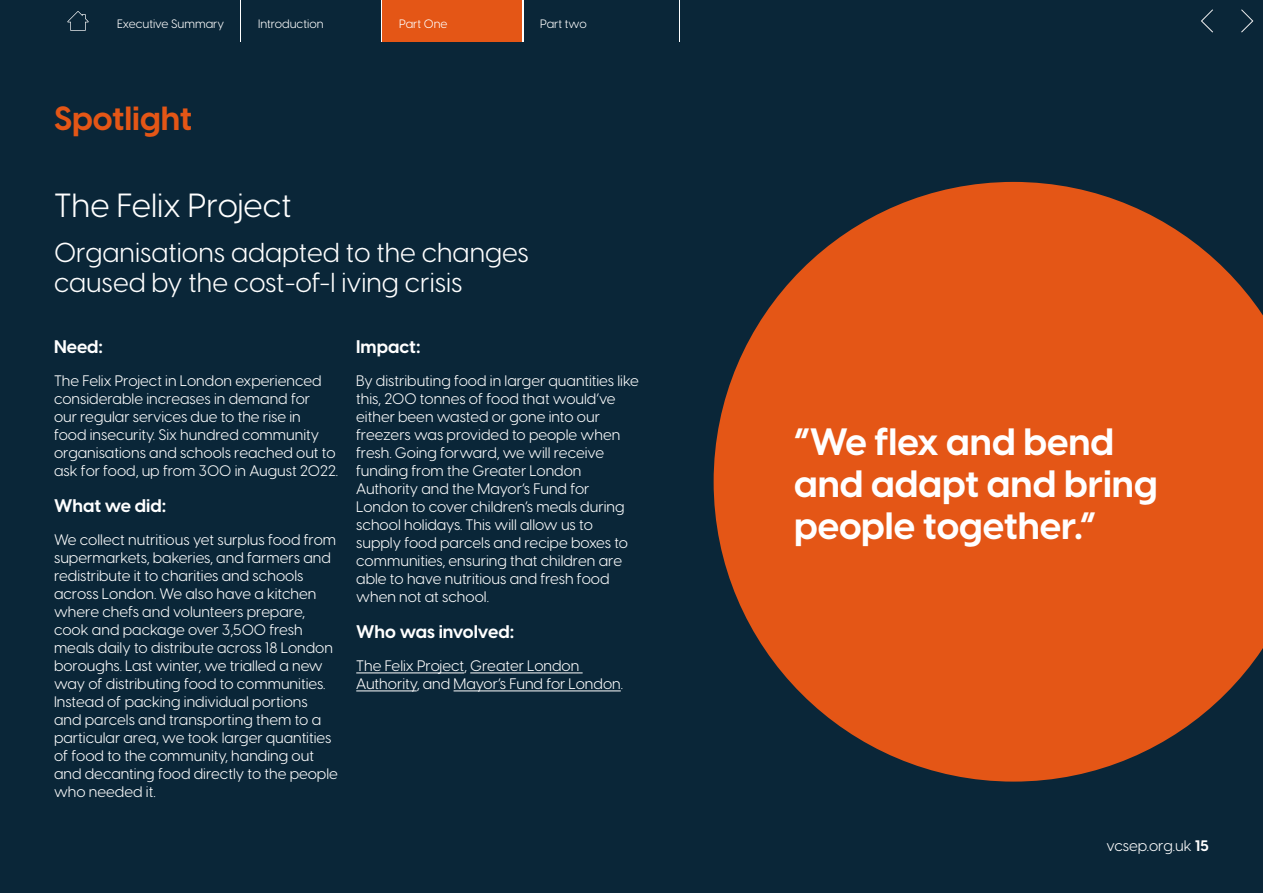
<style>
.page{position:relative;width:1263px;height:893px;background:#fff}
.page>*{position:absolute;margin:0;border:0;box-sizing:border-box;transform-origin:0 0}
.t1{font:700 37.5px/42px "Visby CF";color:#fff}
.t2{font:33px "Visby CF";color:#fff}
.t3{font:700 33px "Visby CF";color:#e45616}
.t4{font:27px/30px "Visby CF";color:#fff}
.t5{font:700 18px "Visby CF";color:#fff}
.t6{font:15px/18px "Visby CF";color:#fff}
.t7{font:12px "Visby CF";color:#fff}
.s1{font-weight:700}
</style>
<div class="page">
<div style="left:0;top:43px;width:1263px;height:850px;background:#0a2638"></div>
<svg style="left:714px;top:182px;width:549px;height:600px;fill:#e45616"></svg>
<hr style="left:356px;top:672px;width:108px;height:1px;background:#fff">
<hr style="left:470px;top:672px;width:113px;height:1px;background:#fff">
<hr style="left:356px;top:690px;width:61px;height:1px;background:#fff">
<hr style="left:454px;top:690px;width:167px;height:1px;background:#fff">
<div style="left:104px;top:0;width:136px;height:42px;background:#0a2638"></div>
<div style="left:0;top:0;width:102px;height:42px;background:#0a2638"></div>
<div style="left:680px;top:0;width:514px;height:42px;background:#0a2638"></div>
<div style="left:524px;top:0;width:154px;height:42px;background:#0a2638"></div>
<div style="left:1189px;top:0;width:36px;height:42px;background:#0a2638"></div>
<div style="left:1227px;top:0;width:36px;height:42px;background:#0a2638"></div>
<svg style="left:1201px;top:9px;width:12px;height:23px"></svg>
<svg style="left:1241px;top:9px;width:12px;height:23px"></svg>
<div style="left:242px;top:0;width:139px;height:42px;background:#0a2638"></div>
<svg style="left:67px;top:11px;width:22px;height:20px"></svg>
<div style="left:383px;top:0;width:139px;height:42px;background:#e45616"></div>
<p class="t7" style="left:117px;top:15px;width:109px">Executive Summary</p>
<p class="t7" style="left:258px;top:15px;width:67px">Introduction</p>
<p class="t7" style="left:424px;top:15px;width:23px">one</p>
<p class="t7" style="left:540px;top:15px;width:48px">Part two</p>
<p class="t7" style="left:399px;top:15px;width:50px">Part One</p>
<p class="t7" style="left:565px;top:15px;width:25px">Two</p>
<h2 class="t3" style="left:54px;top:93px;width:140px">Spotlight</h2>
<h2 class="t2" style="left:54px;top:180px;width:239px">The Felix Project</h2>
<h3 class="t4" style="left:54px;top:235px;width:476px">Organisations adapted to the changes caused by the cost-of-l iving crisis</h3>
<p class="t5" style="left:54px;top:333px;width:51px">Need:</p>
<p class="t6" style="left:54px;top:371px;width:286px">The Felix Project in London experienced considerable increases in demand for<br>our regular services due to the rise in<br>food insecurity. Six hundred community organisations and schools reached out to ask for food, up from 300 in August 2022.</p>
<p class="t5" style="left:54px;top:492px;width:114px">What we did:</p>
<p class="t6" style="left:54px;top:530px;width:285px">We collect nutritious yet surplus food from supermarkets, bakeries, and farmers and redistribute it to charities and schools across London. We also have a kitchen where chefs and volunteers prepare, cook and package over 3,500 fresh meals daily to distribute across 18 London boroughs. Last winter, we trialled a new way of distributing food to communities.<br>Instead of packing individual portions and parcels and transporting them to a particular area, we took larger quantities of food to the community, handing out and decanting food directly to the people who needed it.</p>
<p class="t5" style="left:356px;top:333px;width:66px">Impact:</p>
<p class="t6" style="left:356px;top:371px;width:284px">By distributing food in larger quantities like this, 200 tonnes of food that would’ve either been wasted or gone into our freezers was provided to people when fresh. Going forward, we will receive funding from the Greater London Authority and the Mayor’s Fund for London to cover children’s meals during school holidays. This will allow us to supply food parcels and recipe boxes to communities, ensuring that children are able to have nutritious and fresh food when not at school.</p>
<p class="t5" style="left:356px;top:618px;width:160px">Who was involved:</p>
<p class="t6" style="left:356px;top:656px;width:268px">The Felix Project, Greater London<br>Authority, and Mayor’s Fund for London.</p>
<h1 class="t1" style="left:794px;top:418px;width:365px">“We flex and bend and adapt and bring people together.”</h1>
<p class="t6" style="left:1106px;top:836px;width:104px">vcsep.org.uk <span class="s1">15</span></p>
</div>
